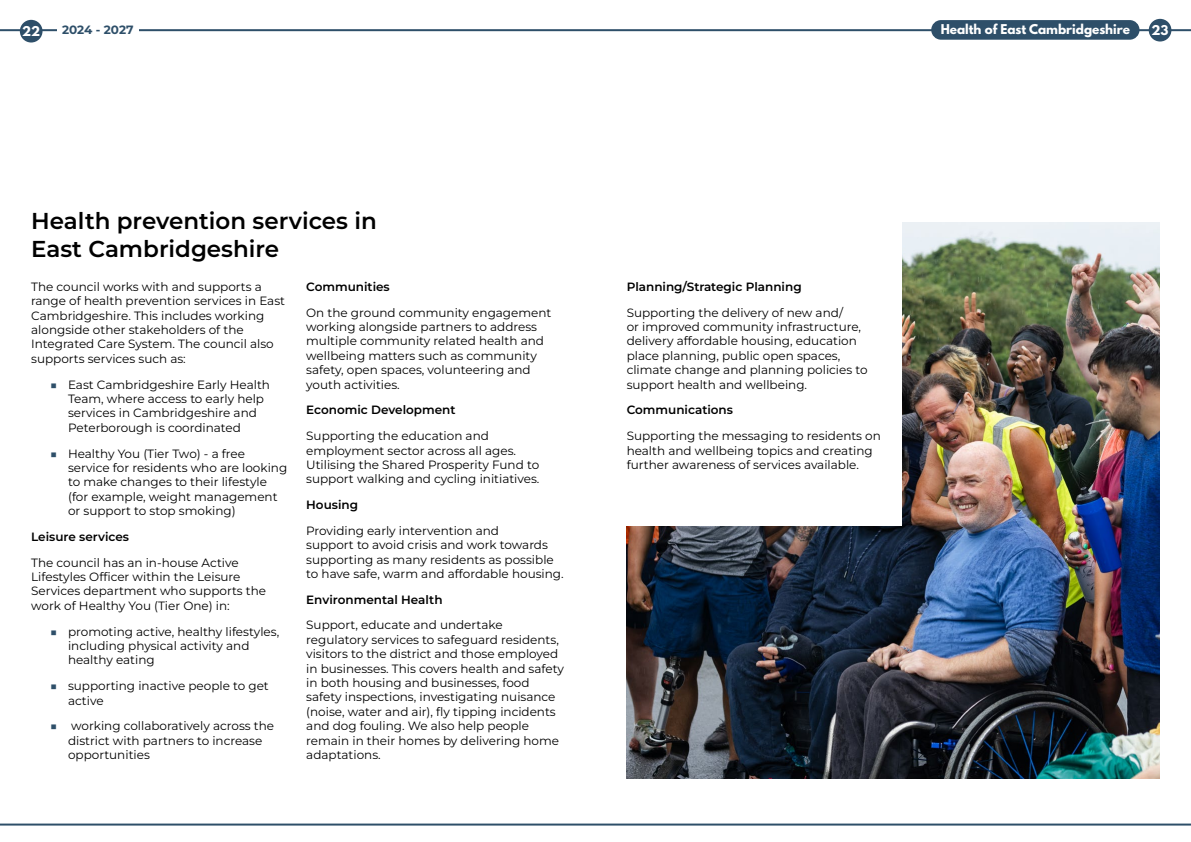
<style>
.page{position:relative;width:1191px;height:842px;background:#fff}
.page>*{position:absolute;margin:0;border:0;box-sizing:border-box;transform-origin:0 0}
.Header_3_1{font:600 23px/27.6px "Montserrat";color:#000}
.Body{font:12px/14.4px "Montserrat";color:#000}
.Bullets_1{font:12px/14.4px "Montserrat";color:#000}
.Header_4{font:600 12px "Montserrat";color:#000}
.t1{font:700 12px "League Spartan";color:#fff}
.t2{font:700 12px "Montserrat";color:#2e4f69}
.s1{color:#2e4f69}
</style>
<div class="page">
<hr style="left:0;top:29px;width:1191px;height:2px;background:#2e4f69">
<hr style="left:0;top:823px;width:1191px;height:2px;background:#2e4f69">
<div style="left:20px;top:20px;width:23px;height:23px;background:#2e4f69;border-radius:50%"></div>
<div style="left:1148px;top:19px;width:23px;height:23px;background:#2e4f69;border-radius:50%"></div>
<div style="left:57px;top:23px;width:82px;height:12px;background:#fff"></div>
<img style="left:626px;top:223px;width:533px;height:555px">
<div style="left:626px;top:214px;width:275px;height:311px;background:#fff"></div>
<div style="left:931px;top:20px;width:208px;height:20px;background:#2e4f69;border-radius:10px"></div>
<p class="t1" style="left:940px;top:20px;width:191px">Health of East Cambridgeshire</p>
<p class="t1" style="left:22px;top:22px;width:20px">22</p>
<p class="t2" style="left:62px;top:22px;width:73px">2024 - 2027</p>
<p class="t1" style="left:1151px;top:21px;width:19px">23</p>
<h3 class="Header_3_1" style="left:31px;top:207px;width:347px">Health prevention services in<br>East Cambridgeshire</h3>
<h4 class="Header_4" style="left:306px;top:279px;width:85px">Communities</h4>
<p class="Body" style="left:306px;top:305px;width:247px">On the ground community engagement working alongside partners to address multiple community related health and wellbeing matters such as community safety, open spaces, volunteering and youth activities.</p>
<h4 class="Header_4" style="left:306px;top:402px;width:151px">Economic Development</h4>
<p class="Body" style="left:306px;top:428px;width:235px">Supporting the education and employment sector across all ages.<br>Utilising the Shared Prosperity Fund to support walking and cycling initiatives.</p>
<h4 class="Header_4" style="left:306px;top:497px;width:53px">Housing</h4>
<p class="Body" style="left:306px;top:523px;width:259px">Providing early intervention and<br>support to avoid crisis and work towards supporting as many residents as possible to have safe, warm and affordable housing.</p>
<h4 class="Header_4" style="left:306px;top:591px;width:138px">Environmental Health</h4>
<p class="Body" style="left:306px;top:618px;width:259px">Support, educate and undertake regulatory services to safeguard residents, visitors to the district and those employed in businesses. This covers health and safety in both housing and businesses, food safety inspections, investigating nuisance (noise, water and air), fly tipping incidents and dog fouling. We also help people remain in their homes by delivering home adaptations.</p>
<p class="Body" style="left:31px;top:279px;width:255px">The council works with and supports a range of health prevention services in East Cambridgeshire. This includes working alongside other stakeholders of the Integrated Care System. The council also supports services such as:</p>
<p class="Bullets_1" style="left:68px;top:377px;width:203px;text-indent:-18px"><span class="s1">■</span> East Cambridgeshire Early Health<br>Team, where access to early help services in Cambridgeshire and<br>Peterborough is coordinated</p>
<p class="Bullets_1" style="left:68px;top:446px;width:221px;text-indent:-18px"><span class="s1">■</span> Healthy You (Tier Two) - a free service for residents who are looking to make changes to their lifestyle (for example, weight management or support to stop smoking)</p>
<h4 class="Header_4" style="left:31px;top:529px;width:99px">Leisure services</h4>
<p class="Body" style="left:31px;top:555px;width:236px">The council has an in-house Active Lifestyles Officer within the Leisure Services department who supports the work of Healthy You (Tier One) in:</p>
<p class="Bullets_1" style="left:68px;top:624px;width:213px;text-indent:-18px"><span class="s1">■</span> promoting active, healthy lifestyles, including physical activity and healthy eating</p>
<p class="Bullets_1" style="left:68px;top:678px;width:202px;text-indent:-18px"><span class="s1">■</span> supporting inactive people to get active</p>
<p class="Bullets_1" style="left:68px;top:718px;width:208px;text-indent:-18px"><span class="s1">■</span> working collaboratively across the district with partners to increase opportunities</p>
<h4 class="Header_4" style="left:626px;top:279px;width:176px">Planning/Strategic Planning</h4>
<p class="Body" style="left:626px;top:305px;width:242px">Supporting the delivery of new and/<br>or improved community infrastructure, delivery affordable housing, education place planning, public open spaces, climate change and planning policies to support health and wellbeing.</p>
<h4 class="Header_4" style="left:626px;top:402px;width:108px">Communications</h4>
<p class="Body" style="left:626px;top:428px;width:256px">Supporting the messaging to residents on health and wellbeing topics and creating further awareness of services available.</p>
</div>
